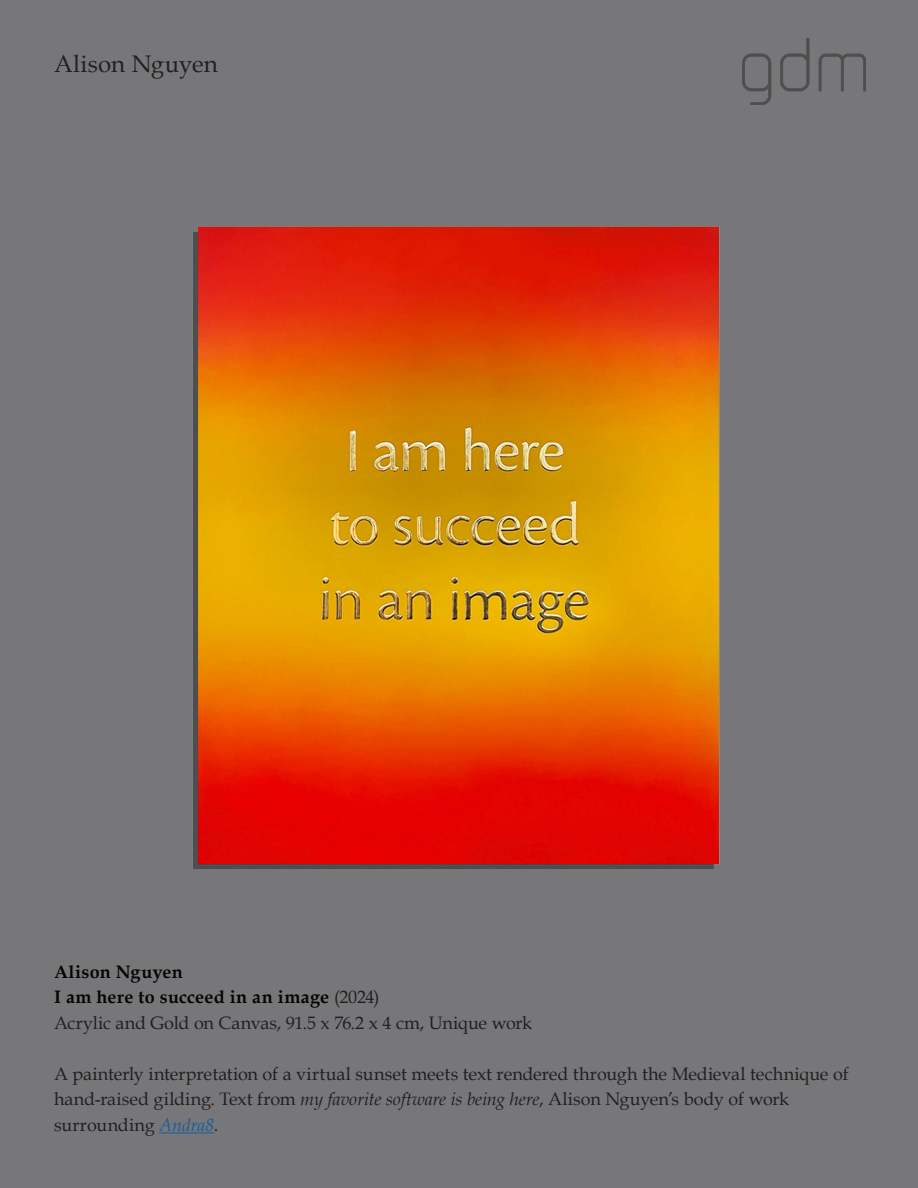
<style>
.page{position:relative;width:918px;height:1188px;background:#77777a}
.page>*{position:absolute;margin:0;border:0;box-sizing:border-box;transform-origin:0 0}
.Header_-_Align_Left{font:24px "Book Antiqua";letter-spacing:.01em;color:#231f20}
.Header_-_Align_Left-2{font:18px/25.5px "Book Antiqua";letter-spacing:-.005em;color:#231f20}
.Header_-_Align_Left-3{font:700 18px "Book Antiqua";letter-spacing:.015em;color:#040503}
.s1{font-weight:400;color:#231f20}
.s2{font-style:italic}
.s3{font-style:italic;color:#175d9e}
</style>
<div class="page">
<img style="left:742px;top:39px;width:124px;height:66px">
<img style="left:193px;top:226px;width:527px;height:643px">
<hr style="left:159px;top:1132px;width:55px;height:1px;background:#175d9e">
<p class="Header_-_Align_Left" style="left:54px;top:47px;width:165px">Alison Nguyen</p>
<p class="Header_-_Align_Left-3" style="left:54px;top:959px;width:130px">Alison Nguyen</p>
<p class="Header_-_Align_Left-3" style="left:54px;top:985px;width:327px">I am here to succeed in an image <span class="s1">(2024)</span></p>
<p class="Header_-_Align_Left-2" style="left:54px;top:1009px;width:480px">Acrylic and Gold on Canvas, 91.5 x 76.2 x 4 cm, Unique work</p>
<p class="Header_-_Align_Left-2" style="left:54px;top:1060px;width:796px">A painterly interpretation of a virtual sunset meets text rendered through the Medieval technique of hand-raised gilding. Text from <span class="s2">my favorite software is being here</span>, Alison Nguyen’s body of work</p>
<p class="Header_-_Align_Left-2" style="left:54px;top:1111px;width:166px">surrounding <span class="s3">Andra8</span><span class="s2">.</span></p>
</div>
